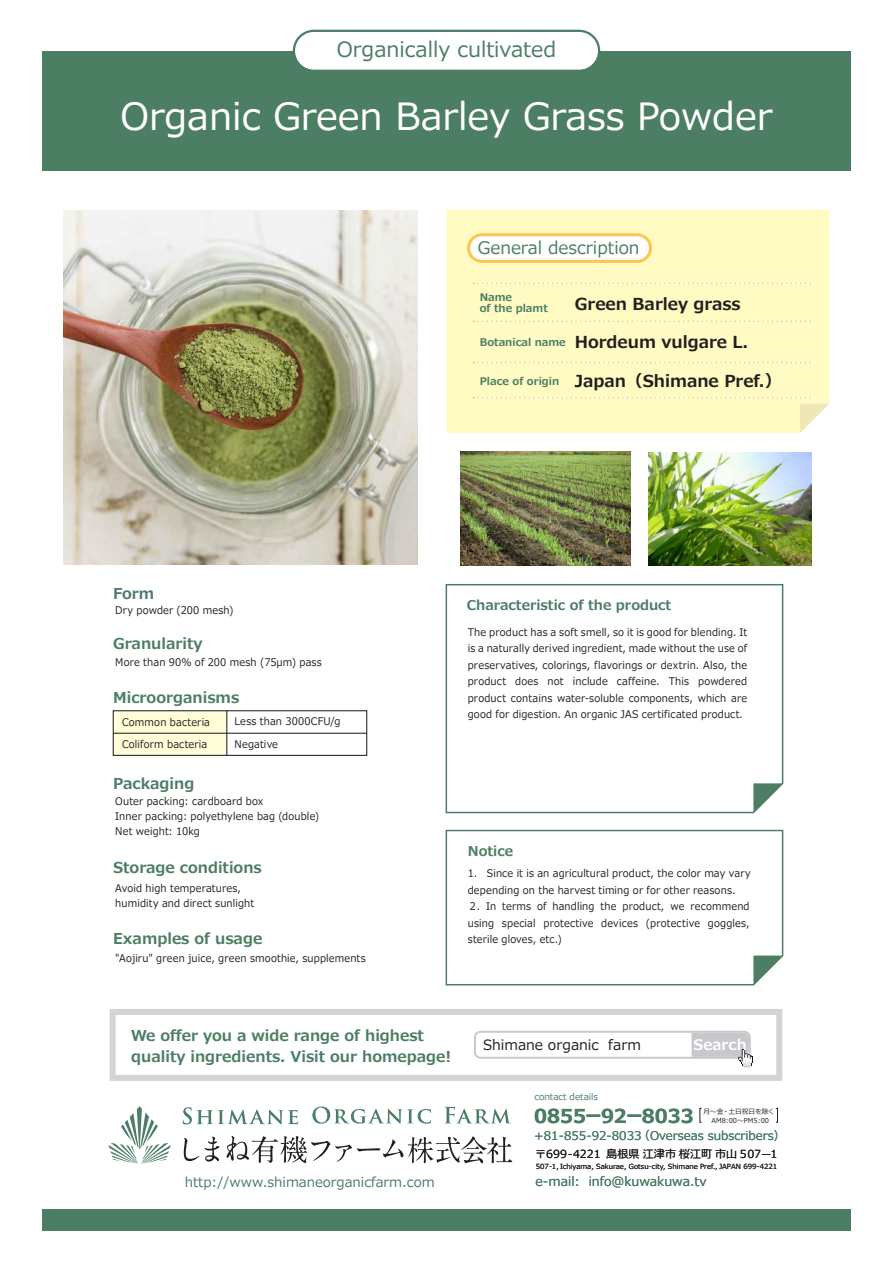
<style>
.page{position:relative;width:893px;height:1263px;background:#fff}
.page>*{position:absolute;margin:0;border:0;box-sizing:border-box;transform-origin:0 0}
.t1{font:37.5px "Meiryo";color:#fff}
.t2{font:21px "Meiryo";color:#4b7e63}
.t3{font:700 19.2px "Meiryo";color:#4b7e63}
.t4{font:17.25px "Meiryo";color:#4b7e63}
.t5{font:700 16.5px "Meiryo";color:#241f1f}
.t6{font:700 15px/20.9px "Meiryo";color:#4b7e63}
.t7{font:700 14.55px "Meiryo";letter-spacing:.01em;color:#fff}
.t8{font:14.1px "Meiryo";color:#241f1f}
.t9{font:13.5px "Meiryo";color:#4b7e63}
.t10{font:700 13.5px "Meiryo";color:#4b7e63}
.t11{font:12.75px "Meiryo";color:#4b7e63}
.t12{font:12px "Meiryo";color:#4b7e63}
.t13{font:11.1px "Meiryo";color:#241f1f}
.t14{font:10.5px/16.5px "Meiryo";letter-spacing:.015em;color:#241f1f;scale:.94 1}
.t15{font:700 10.5px/11.2px "Meiryo";color:#4b7e63}
.t16{font:9px "Meiryo";color:#4b7e63}
.t17{font:7.05px "Meiryo";color:#241f1f}
.t18{font:6.75px/9px "Meiryo";color:#241f1f;text-align:center}
</style>
<div class="page">
<div style="left:446px;top:210px;width:383px;height:223px;background:#fffbc3"></div>
<svg style="left:800px;top:404px;width:29px;height:29px"></svg>
<svg style="left:445px;top:584px;width:339px;height:230px"></svg>
<svg style="left:753px;top:783px;width:29px;height:29px"></svg>
<svg style="left:445px;top:829px;width:339px;height:157px"></svg>
<svg style="left:753px;top:955px;width:29px;height:30px"></svg>
<div style="left:113px;top:711px;width:114px;height:44px;background:#fffdd7"></div>
<div style="left:43px;top:51px;width:807px;height:119px;background:#4b7e63"></div>
<div style="left:43px;top:1209px;width:807px;height:22px;background:#4b7e63"></div>
<div style="left:294px;top:31px;width:305px;height:40px;background:#fff;border-radius:20px"></div>
<div style="left:293px;top:30px;width:307px;height:42px;border:2px solid #4b7e63;border-radius:20px"></div>
<div style="left:468px;top:235px;width:182px;height:26px;background:#fff;border-radius:13px"></div>
<div style="left:467px;top:233px;width:185px;height:30px;border:3px solid #ffc44b;border-radius:13px"></div>
<div style="left:110px;top:1009px;width:672px;height:72px;border:6px solid #d5d4d5"></div>
<svg style="left:474px;top:1031px;width:279px;height:36px"></svg>
<svg style="left:700px;top:1108px;width:2px;height:14px"></svg>
<div style="left:775px;top:1108px;width:3px;height:14px;border:1px solid #241f1f"></div>
<hr style="left:113px;top:733px;width:254px;height:1px;background:#121717">
<hr style="left:227px;top:710px;width:1px;height:46px;background:#121717">
<svg style="left:473px;top:321px;width:338px;height:1px"></svg>
<svg style="left:473px;top:283px;width:338px;height:1px"></svg>
<svg style="left:473px;top:362px;width:338px;height:1px"></svg>
<svg style="left:473px;top:397px;width:338px;height:1px"></svg>
<svg style="left:108px;top:1106px;width:63px;height:57px"></svg>
<svg style="left:183px;top:1107px;width:115px;height:17px"></svg>
<svg style="left:312px;top:1106px;width:119px;height:18px"></svg>
<svg style="left:444px;top:1107px;width:66px;height:16px"></svg>
<svg style="left:184px;top:1137px;width:35px;height:24px"></svg>
<svg style="left:227px;top:1136px;width:285px;height:27px"></svg>
<img style="left:460px;top:452px;width:170px;height:113px">
<img style="left:649px;top:453px;width:162px;height:112px">
<img style="left:64px;top:211px;width:354px;height:354px">
<h2 class="t2" style="left:337px;top:35px;width:221px">Organically cultivated</h2>
<h1 class="t1" style="left:120px;top:90px;width:653px">Organic Green Barley Grass Powder</h1>
<h3 class="t4" style="left:478px;top:236px;width:163px">General description</h3>
<h3 class="t5" style="left:575px;top:292px;width:167px">Green Barley grass</h3>
<h3 class="t5" style="left:575px;top:331px;width:175px">Hordeum vulgare L.</h3>
<h3 class="t5" style="left:575px;top:369px;width:208px">Japan（Shimane Pref.）</h3>
<p class="t15" style="left:480px;top:292px;width:70px">Name<br>of the plamt</p>
<p class="t15" style="left:480px;top:337px;width:88px">Botanical name</p>
<p class="t15" style="left:480px;top:376px;width:81px">Place of origin</p>
<h3 class="t6" style="left:113px;top:583px;width:43px">Form</h3>
<p class="t14" style="left:115px;top:602px;width:127px">Dry powder (200 mesh)</p>
<h3 class="t6" style="left:113px;top:634px;width:91px">Granularity</h3>
<h3 class="t6" style="left:113px;top:688px;width:128px">Microorganisms</h3>
<p class="t14" style="left:115px;top:655px;width:221px">More than 90% of 200 mesh (75μm) pass</p>
<p class="t14" style="left:122px;top:711px;width:95px;line-height:22.5px">Common bacteria<br>Coliform bacteria</p>
<p class="t14" style="left:235px;top:714px;width:114px">Less than 3000CFU/g</p>
<p class="t14" style="left:235px;top:737px;width:48px">Negative</p>
<h3 class="t6" style="left:113px;top:774px;width:83px">Packaging</h3>
<p class="t14" style="left:115px;top:795px;width:218px;line-height:15px">Outer packing: cardboard box<br>Inner packing: polyethylene bag (double)<br>Net weight: 10kg</p>
<h3 class="t6" style="left:113px;top:858px;width:150px">Storage conditions</h3>
<p class="t14" style="left:115px;top:881px;width:149px;line-height:15px">Avoid high temperatures, humidity and direct sunlight</p>
<h3 class="t6" style="left:113px;top:929px;width:151px">Examples of usage</h3>
<p class="t14" style="left:115px;top:951px;width:268px">"Aojiru" green juice, green smoothie, supplements</p>
<p class="t10" style="left:467px;top:596px;width:206px">Characteristic of the product</p>
<p class="t14" style="left:468px;top:624px;width:299px;text-align:justify">The product has a soft smell, so it is good for blending. It is a naturally derived ingredient, made without the use of preservatives, colorings, flavorings or dextrin. Also, the product does not include caffeine. This powdered product contains water-soluble components, which are good for digestion. An organic JAS certificated product.</p>
<p class="t10" style="left:468px;top:841px;width:47px">Notice</p>
<p class="t14" style="left:468px;top:866px;width:302px">1． Since it is an agricultural product, the color may vary depending on the harvest timing or for other reasons.</p>
<p class="t14" style="left:468px;top:899px;width:301px;text-align:justify">２. In terms of handling the product, we recommend using special protective devices (protective goggles, sterile gloves, etc.)</p>
<h3 class="t6" style="left:131px;top:1026px;width:322px">We offer you a wide range of highest quality ingredients. Visit our homepage!</h3>
<p class="t9" style="left:185px;top:1172px;width:251px">http://www.shimaneorganicfarm.com</p>
<h3 class="t8" style="left:483px;top:1035px;width:173px">Shimane organic farm　</h3>
<p class="t16" style="left:534px;top:1090px;width:65px">contact details</p>
<h3 class="t7" style="left:693px;top:1035px;width:55px">Search</h3>
<p class="t18" style="left:703px;top:1107px;width:73px">月～金・土日祝日を除く<br>AM8:00～PM5:00</p>
<h3 class="t3" style="left:534px;top:1102px;width:161px">0855-92-8033</h3>
<p class="t12" style="left:534px;top:1127px;width:253px">+81-855-92-8033（Overseas subscribers）</p>
<p class="t13" style="left:535px;top:1146px;width:244px">〒699-4221　島根県江津市桜江町市山 507-1</p>
<p class="t17" style="left:536px;top:1162px;width:243px">507-1, Ichiyama, Sakurae, Gotsu-city, Shimane Pref., JAPAN 699-4221</p>
<p class="t11" style="left:535px;top:1172px;width:172px">e-mail: info@kuwakuwa.tv</p>
</div>
